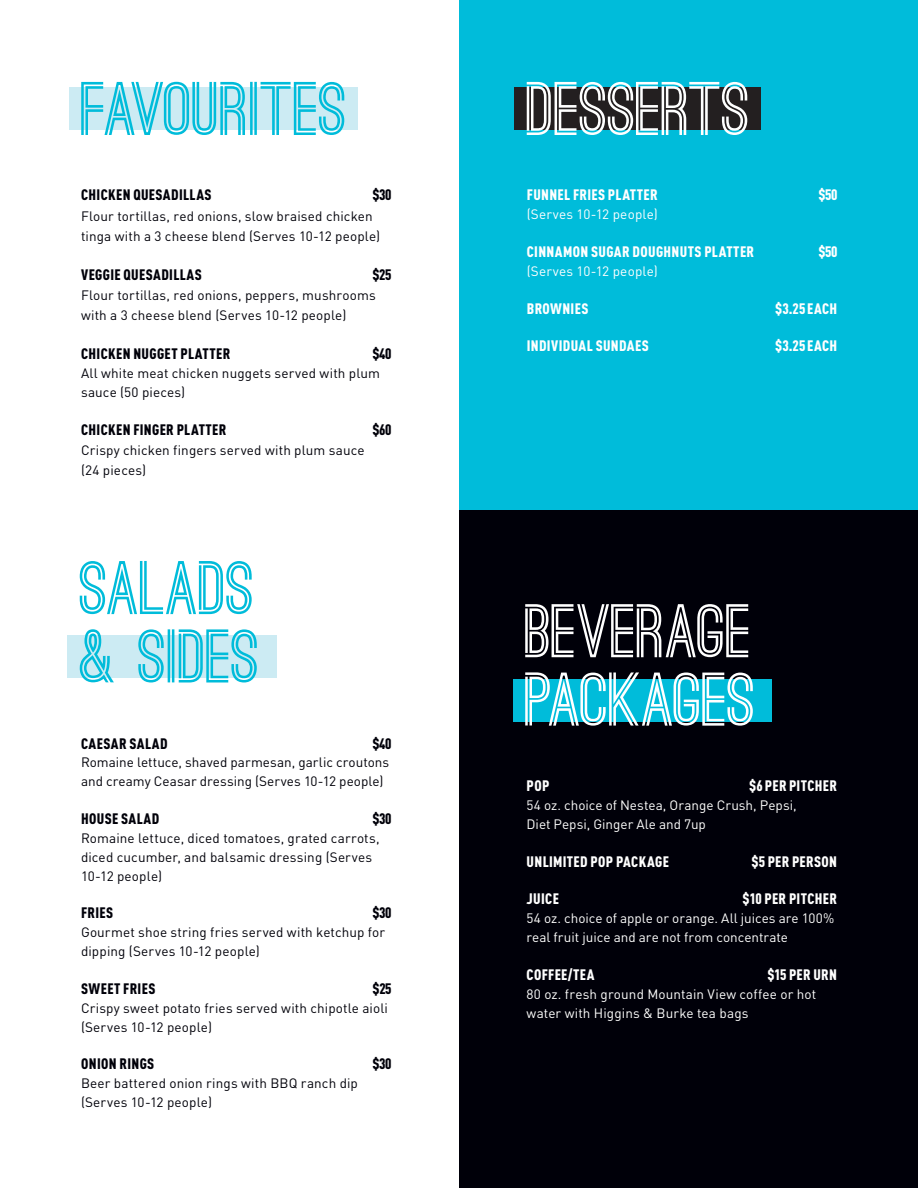
<style>
.page{position:relative;width:918px;height:1188px;background:#fff}
.page>*{position:absolute;margin:0;border:0;box-sizing:border-box;transform-origin:0 0}
.t1{font:700 72px/68.4px "Ostrich Sans";letter-spacing:-.015em;color:#fff}
.t2{font:700 72px/68.4px "Ostrich Sans";letter-spacing:-.015em;color:#00bcda}
.t3{font:900 condensed 15px "DIN Pro";letter-spacing:.02em;color:#fff}
.t4{font:900 condensed 15px "DIN Pro";letter-spacing:.025em;color:#000009}
.t5{font:13.5px/18.9px "DIN Pro";letter-spacing:.01em;color:#000009}
.t6{font:13.5px/18.9px "DIN Pro";letter-spacing:.005em;color:#fff}
</style>
<div class="page">
<div style="left:459px;top:509px;width:459px;height:679px;background:#000009"></div>
<div style="left:459px;top:0;width:459px;height:509px;background:#00bcda"></div>
<div style="left:67px;top:636px;width:210px;height:42px;background:#ccebf3"></div>
<div style="left:514px;top:87px;width:247px;height:43px;background:#231f20"></div>
<div style="left:69px;top:87px;width:288px;height:43px;background:#ccebf3"></div>
<div style="left:513px;top:679px;width:258px;height:42px;background:#00bcda"></div>
<h1 class="t2" style="left:81px;top:79px;width:268px">FAVOURITES</h1>
<h1 class="t1" style="left:527px;top:79px;width:225px">DESSERTS</h1>
<p class="t4" style="left:81px;top:190px;width:132px">CHICKEN QUESADILLAS</p>
<p class="t4" style="left:373px;top:190px;width:21px">$30</p>
<p class="t5" style="left:81px;top:207px;width:301px;line-height:20.2px">Flour tortillas, red onions, slow braised chicken tinga with a 3 cheese blend (Serves 10-12 people)</p>
<p class="t4" style="left:81px;top:269px;width:122px">VEGGIE QUESADILLAS</p>
<p class="t4" style="left:373px;top:269px;width:21px">$25</p>
<p class="t5" style="left:81px;top:287px;width:296px;line-height:20.2px">Flour tortillas, red onions, peppers, mushrooms with a 3 cheese blend (Serves 10-12 people)</p>
<p class="t4" style="left:81px;top:349px;width:151px">CHICKEN NUGGET PLATTER</p>
<p class="t4" style="left:373px;top:349px;width:21px">$40</p>
<p class="t5" style="left:81px;top:366px;width:301px">All white meat chicken nuggets served with plum sauce (50 pieces)</p>
<p class="t4" style="left:81px;top:424px;width:147px">CHICKEN FINGER PLATTER</p>
<p class="t4" style="left:373px;top:424px;width:21px">$60</p>
<p class="t5" style="left:81px;top:442px;width:285px;line-height:20.2px">Crispy chicken fingers served with plum sauce (24 pieces)</p>
<h1 class="t2" style="left:80px;top:558px;width:182px">SALADS &amp; SIDES</h1>
<p class="t4" style="left:81px;top:738px;width:88px">CAESAR SALAD</p>
<p class="t4" style="left:373px;top:738px;width:21px">$40</p>
<p class="t5" style="left:81px;top:755px;width:310px">Romaine lettuce, shaved parmesan, garlic croutons and creamy Ceasar dressing (Serves 10-12 people)</p>
<p class="t4" style="left:81px;top:813px;width:80px">HOUSE SALAD</p>
<p class="t4" style="left:373px;top:813px;width:21px">$30</p>
<p class="t5" style="left:81px;top:830px;width:300px">Romaine lettuce, diced tomatoes, grated carrots, diced cucumber, and balsamic dressing (Serves<br>10-12 people)</p>
<p class="t4" style="left:81px;top:908px;width:34px">FRIES</p>
<p class="t4" style="left:373px;top:908px;width:21px">$30</p>
<p class="t5" style="left:81px;top:925px;width:306px">Gourmet shoe string fries served with ketchup for dipping (Serves 10-12 people)</p>
<p class="t4" style="left:81px;top:983px;width:76px">SWEET FRIES</p>
<p class="t4" style="left:373px;top:983px;width:21px">$25</p>
<p class="t5" style="left:81px;top:1000px;width:309px">Crispy sweet potato fries served with chipotle aioli (Serves 10-12 people)</p>
<p class="t4" style="left:81px;top:1059px;width:75px">ONION RINGS</p>
<p class="t4" style="left:373px;top:1059px;width:21px">$30</p>
<p class="t5" style="left:81px;top:1076px;width:278px">Beer battered onion rings with BBQ ranch dip (Serves 10-12 people)</p>
<p class="t3" style="left:527px;top:190px;width:132px">FUNNEL FRIES PLATTER</p>
<p class="t3" style="left:818px;top:190px;width:21px">$50</p>
<p class="t6" style="left:527px;top:207px;width:133px">(Serves 10-12 people)</p>
<p class="t3" style="left:527px;top:246px;width:229px">CINNAMON SUGAR DOUGHNUTS PLATTER</p>
<p class="t3" style="left:818px;top:246px;width:21px">$50</p>
<p class="t6" style="left:527px;top:263px;width:133px">(Serves 10-12 people)</p>
<p class="t3" style="left:527px;top:303px;width:63px">BROWNIES</p>
<p class="t3" style="left:775px;top:303px;width:64px">$3.25 EACH</p>
<p class="t3" style="left:527px;top:340px;width:123px">INDIVIDUAL SUNDAES</p>
<p class="t3" style="left:775px;top:340px;width:64px">$3.25 EACH</p>
<h1 class="t1" style="left:525px;top:601px;width:232px">BEVERAGE<br>PACKAGES</h1>
<p class="t3" style="left:527px;top:780px;width:24px">POP</p>
<p class="t3" style="left:749px;top:780px;width:89px">$6 PER PITCHER</p>
<p class="t6" style="left:526px;top:797px;width:272px">54 oz. choice of Nestea, Orange Crush, Pepsi,<br>Diet Pepsi, Ginger Ale and 7up</p>
<p class="t3" style="left:527px;top:856px;width:144px">UNLIMITED POP PACKAGE</p>
<p class="t3" style="left:752px;top:856px;width:87px">$5 PER PERSON</p>
<p class="t3" style="left:527px;top:894px;width:34px">JUICE</p>
<p class="t3" style="left:743px;top:894px;width:96px">$10 PER PITCHER</p>
<p class="t6" style="left:526px;top:911px;width:309px">54 oz. choice of apple or orange. All juices are 100% real fruit juice and are not from concentrate</p>
<p class="t3" style="left:527px;top:969px;width:69px">COFFEE/TEA</p>
<p class="t3" style="left:767px;top:969px;width:71px">$15 PER URN</p>
<p class="t6" style="left:526px;top:986px;width:291px">80 oz. fresh ground Mountain View coffee or hot water with Higgins &amp; Burke tea bags</p>
</div>
